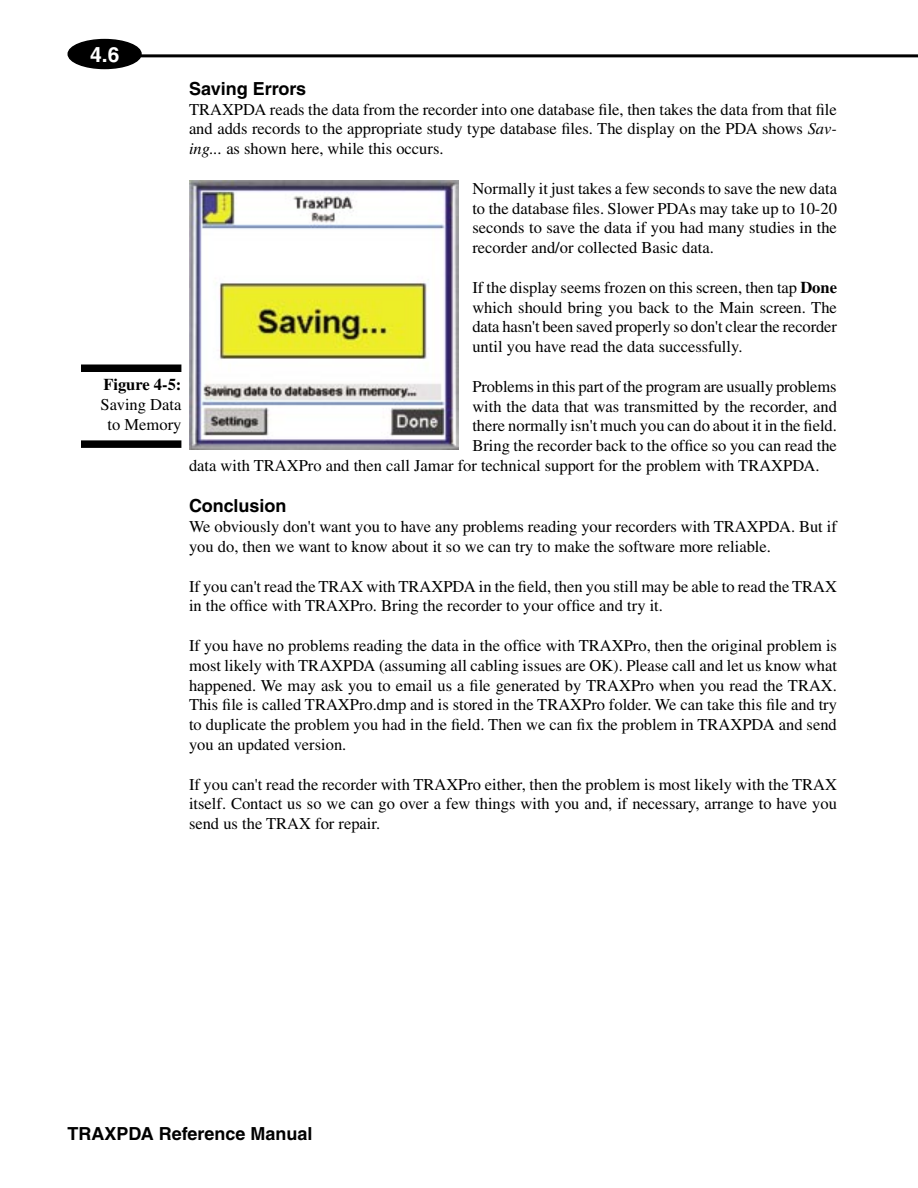
<style>
.page{position:relative;width:918px;height:1188px;background:#fff}
.page>*{position:absolute;margin:0;border:0;box-sizing:border-box;transform-origin:0 0}
.t1{font:700 21px "Helvetica";color:#fff}
.Subhead_3{font:700 18px "Helvetica";color:#000}
.Body_text{font:16.5px/19.8px "Times";color:#000;text-align:justify}
.t2{font:700 16.5px/19.8px "Times";color:#000}
.s1{font-style:italic}
.s2{font-weight:700}
.s3{font-weight:400}
</style>
<div class="page">
<hr style="left:138px;top:54px;width:780px;height:3px;background:#000">
<div style="left:68px;top:40px;width:73px;height:28px;background:#000;border-radius:50%"></div>
<div style="left:68px;top:39px;width:74px;height:30px;border:2px solid #000;border-radius:50%"></div>
<svg style="left:88px;top:39px;width:34px;height:26px"></svg>
<img style="left:189px;top:180px;width:270px;height:270px">
<div style="left:81px;top:364px;width:100px;height:8px;background:#000"></div>
<div style="left:81px;top:440px;width:100px;height:8px;background:#000"></div>
<p class="t1" style="left:90px;top:41px;width:31px">4.6</p>
<p class="Subhead_3" style="left:189px;top:78px;width:119px">Saving Errors</p>
<p class="Body_text" style="left:189px;top:99px;width:650px">TRAXPDA reads the data from the recorder into one database file, then takes the data from that file and adds records to the appropriate study type database files. The display on the PDA shows <span class="s1">Sav&shy;ing...</span> as shown here, while this occurs.</p>
<p class="Body_text" style="left:472px;top:178px;width:366px">Normally it just takes a few seconds to save the new data to the database files. Slower PDAs may take up to 10-20 seconds to save the data if you had many studies in the recorder and/or collected Basic data.</p>
<p class="Body_text" style="left:472px;top:277px;width:366px">If the display seems frozen on this screen, then tap <span class="s2">Done </span>which should bring you back to the Main screen. The data hasn't been saved properly so don't clear the recorder until you have read the data successfully.</p>
<p class="Body_text" style="left:472px;top:376px;width:366px">Problems in this part of the program are usually problems</p>
<p class="Body_text" style="left:472px;top:396px;width:366px">with the data that was transmitted by the recorder, and</p>
<p class="Body_text" style="left:472px;top:416px;width:366px">there normally isn't much you can do about it in the field.</p>
<p class="Body_text" style="left:472px;top:436px;width:366px">Bring the recorder back to the office so you can read the</p>
<p class="Body_text" style="left:189px;top:456px;width:632px">data with TRAXPro and then call Jamar for technical support for the problem with TRAXPDA.</p>
<p class="Subhead_3" style="left:189px;top:495px;width:99px">Conclusion</p>
<p class="Body_text" style="left:189px;top:517px;width:649px">We obviously don't want you to have any problems reading your recorders with TRAXPDA. But if you do, then we want to know about it so we can try to make the software more reliable.</p>
<p class="Body_text" style="left:189px;top:576px;width:650px">If you can't read the TRAX with TRAXPDA in the field, then you still may be able to read the TRAX in the office with TRAXPro. Bring the recorder to your office and try it.</p>
<p class="Body_text" style="left:189px;top:636px;width:650px">If you have no problems reading the data in the office with TRAXPro, then the original problem is most likely with TRAXPDA (assuming all cabling issues are OK). Please call and let us know what happened. We may ask you to email us a file generated by TRAXPro when you read the TRAX.<br>This file is called TRAXPro.dmp and is stored in the TRAXPro folder. We can take this file and try to duplicate the problem you had in the field. Then we can fix the problem in TRAXPDA and send you an updated version.</p>
<p class="Body_text" style="left:189px;top:774px;width:650px">If you can't read the recorder with TRAXPro either, then the problem is most likely with the TRAX itself. Contact us so we can go over a few things with you and, if necessary, arrange to have you send us the TRAX for repair.</p>
<p class="t2" style="left:101px;top:374px;width:82px">Figure 4-5:<br><span class="s3">Saving Data</span></p>
<p class="Body_text" style="left:108px;top:414px;width:75px">to Memory</p>
<p class="Subhead_3" style="left:68px;top:1122px;width:246px">TRAXPDA Reference Manual</p>
</div>
